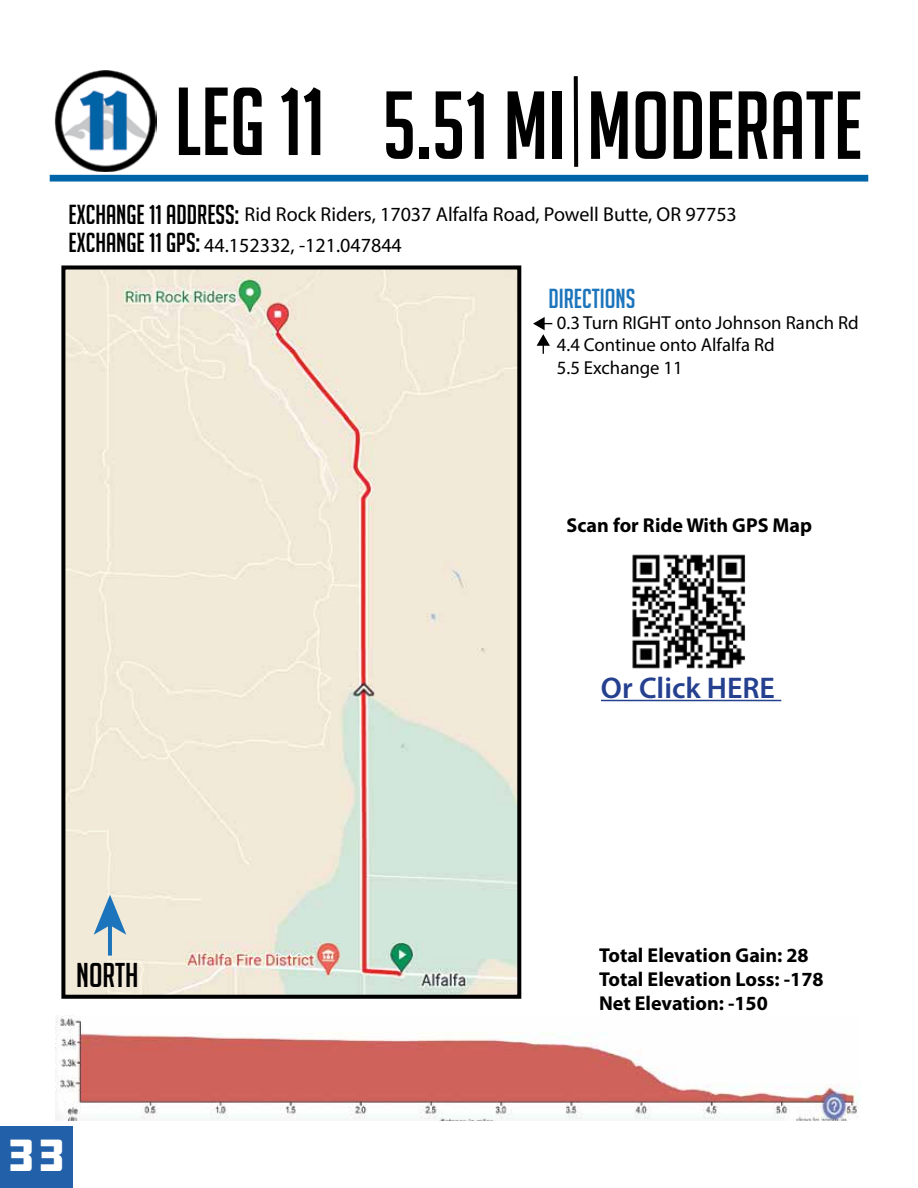
<style>
.page{position:relative;width:918px;height:1188px;background:#fff}
.page>*{position:absolute;margin:0;border:0;box-sizing:border-box;transform-origin:0 0}
.t1{font:94.05px "Big Noodle Titling";color:#000}
.t2{font:46.5px "DDC Hardware";color:#fff}
.t3{font:33.6px "Big Noodle Titling";color:#000}
.t4{font:600 30px "Myriad Pro";color:#25408f}
.t5{font:26.85px/28.5px "Big Noodle Titling";color:#000}
.t6{font:26.85px "Big Noodle Titling";color:#1c75bc}
.t7{font:700 20.1px/24.2px "Myriad Pro";color:#000}
.t8{font:20.1px/30.3px "Myriad Pro";color:#000}
.t9{font:18.75px/22.5px "Myriad Pro";color:#000}
</style>
<div class="page">
<img style="left:66px;top:270px;width:450px;height:724px">
<img style="left:56px;top:1015px;width:805px;height:105px">
<div style="left:50px;top:175px;width:818px;height:7px;background:#0064a8"></div>
<svg style="left:574px;top:76px;width:4px;height:91px"></svg>
<div style="left:61px;top:265px;width:460px;height:734px;border:4px solid #000"></div>
<hr style="left:108px;top:923px;width:4px;height:33px;background:#1c75bc">
<svg style="left:94px;top:895px;width:32px;height:40px"></svg>
<img style="left:54px;top:70px;width:102px;height:101px">
<svg style="left:533px;top:317px;width:19px;height:37px"></svg>
<img style="left:632px;top:554px;width:114px;height:115px">
<div style="left:0;top:1126px;width:73px;height:62px;background:#2260a9"></div>
<hr style="left:601px;top:700px;width:180px;height:1px;background:#25408f">
<h1 class="t1" style="left:175px;top:75px;width:689px">LEG 11 5.51 MI MODERATE</h1>
<h3 class="t5" style="left:69px;top:200px;width:172px">EXCHANGE 11 ADDRESS:<br>EXCHANGE 11 GPS:</h3>
<p class="t8" style="left:204px;top:199px;width:534px;text-indent:40px">Rid Rock Riders, 17037 Alfalfa Road, Powell Butte, OR 97753<br>44.152332, -121.047844</p>
<h3 class="t6" style="left:548px;top:284px;width:89px">DIRECTIONS</h3>
<p class="t9" style="left:557px;top:311px;width:303px">0.3 Turn RIGHT onto Johnson Ranch Rd<br>4.4 Continue onto Alfalfa Rd<br>5.5 Exchange 11</p>
<p class="t7" style="left:567px;top:512px;width:247px">Scan for Ride With GPS Map</p>
<h3 class="t3" style="left:76px;top:957px;width:64px">NORTH</h3>
<h2 class="t2" style="left:6px;top:1126px;width:62px">33</h2>
<h3 class="t4" style="left:601px;top:668px;width:176px">Or Click HERE</h3>
<p class="t7" style="left:599px;top:943px;width:226px">Total Elevation Gain: 28<br>Total Elevation Loss: -178<br>Net Elevation: -150</p>
</div>
